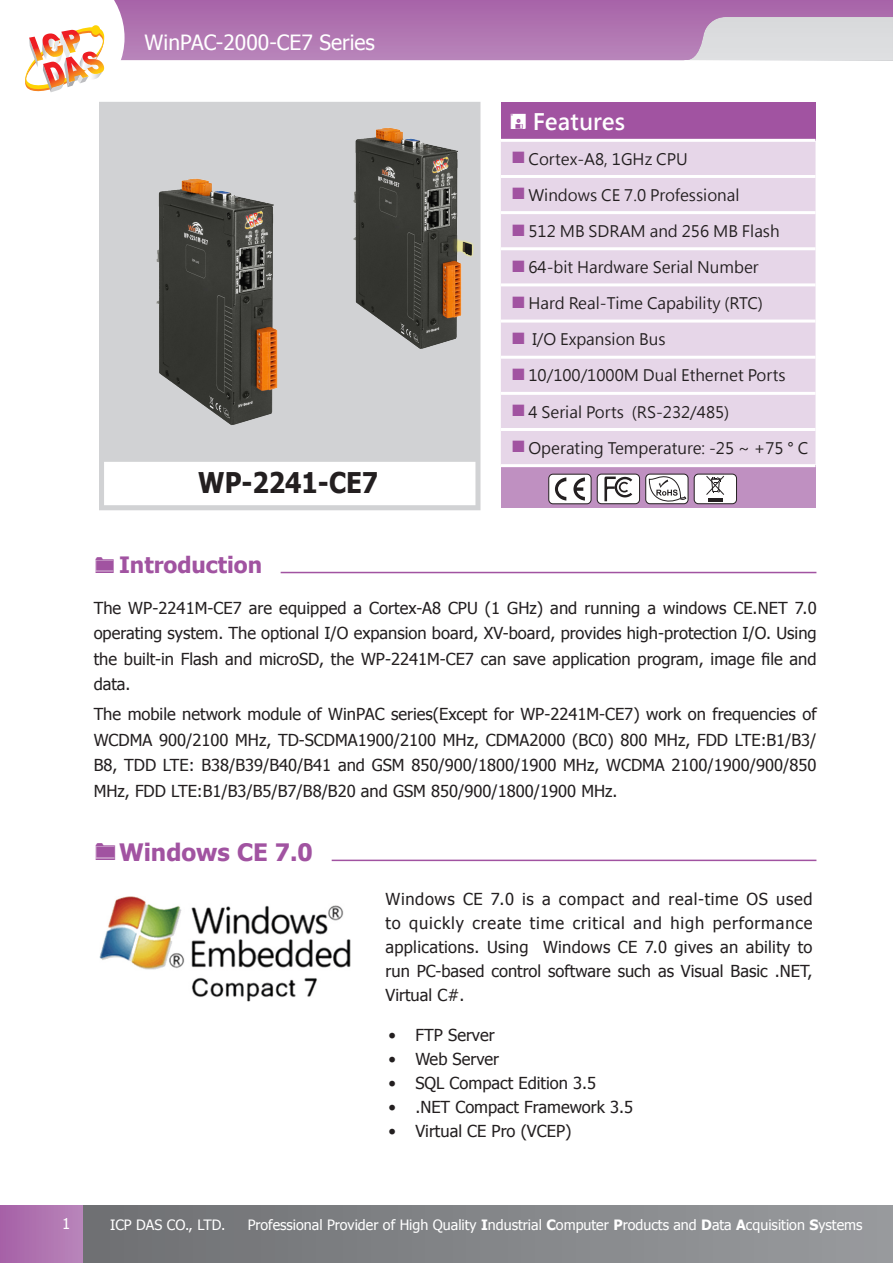
<style>
.page{position:relative;width:893px;height:1263px;background:#fff}
.page>*{position:absolute;margin:0;border:0;box-sizing:border-box;transform-origin:0 0}
._17pt_Bold_L70_K100{font:700 28.5px "Tahoma";color:#231f20;scale:.9 1}
.t1{font:700 24px "Tahoma";color:#a153a1}
.t2{font:700 22.5px "Tahoma";color:#a153a1}
.t3{font:700 22.5px "Microsoft Jheng Hei";color:#fff}
.t4{font:21px "Tahoma";color:#fff}
.t5{font:16.5px/25.5px "Tahoma";color:#231f20;text-align:justify}
.t6{font:15.75px "Microsoft Jheng Hei";color:#231f20}
.t7{font:15px "Tahoma";color:#fff}
.t8{font:14.25px "Tahoma";color:#fff}
.s1{font-weight:700}
</style>
<div class="page">
<svg style="left:125px;top:0;width:768px;height:60px;background:#b785b8"></svg>
<div style="left:83px;top:1205px;width:810px;height:58px;background:linear-gradient(to right,#6e7073,#999b9e)"></div>
<div style="left:0;top:1205px;width:83px;height:58px;background:linear-gradient(to right,#a661a7,#b986ba)"></div>
<svg style="left:25px;top:0;width:100px;height:92px"></svg>
<hr style="left:892px;top:1205px;width:1px;height:58px;background:#999b9e">
<hr style="left:281px;top:572px;width:535px;height:1px;background:#a153a1">
<hr style="left:332px;top:860px;width:484px;height:1px;background:#a153a1">
<img style="left:99px;top:896px;width:251px;height:105px">
<svg style="left:99px;top:102px;width:381px;height:408px;fill:#d1d2d4"></svg>
<div style="left:501px;top:102px;width:314px;height:38px;background:#a153a1"></div>
<div style="left:501px;top:142px;width:314px;height:322px;background:#e6d6e8"></div>
<div style="left:501px;top:466px;width:314px;height:42px;background:#bf90c1"></div>
<hr style="left:501px;top:139px;width:314px;height:3px;background:#fff">
<hr style="left:501px;top:175px;width:314px;height:3px;background:#fff">
<hr style="left:501px;top:211px;width:314px;height:3px;background:#fff">
<hr style="left:501px;top:247px;width:314px;height:3px;background:#fff">
<hr style="left:501px;top:283px;width:314px;height:3px;background:#fff">
<hr style="left:501px;top:320px;width:314px;height:3px;background:#fff">
<hr style="left:501px;top:356px;width:314px;height:3px;background:#fff">
<hr style="left:501px;top:392px;width:314px;height:3px;background:#fff">
<hr style="left:501px;top:428px;width:314px;height:3px;background:#fff">
<hr style="left:501px;top:464px;width:314px;height:3px;background:#fff">
<div style="left:549px;top:474px;width:42px;height:30px;background:#fff;border-radius:4px"></div>
<div style="left:549px;top:474px;width:42px;height:30px;border:1px solid #231f20;border-radius:4px"></div>
<svg style="left:555px;top:477px;width:11px;height:24px"></svg>
<svg style="left:573px;top:477px;width:12px;height:24px"></svg>
<div style="left:597px;top:474px;width:43px;height:30px;background:#fff;border-radius:4px"></div>
<div style="left:597px;top:474px;width:43px;height:30px;border:1px solid #231f20;border-radius:4px"></div>
<svg style="left:604px;top:477px;width:28px;height:24px"></svg>
<div style="left:646px;top:474px;width:42px;height:30px;background:#fff;border-radius:4px"></div>
<div style="left:645px;top:474px;width:43px;height:30px;border:1px solid #231f20;border-radius:4px"></div>
<svg style="left:649px;top:475px;width:37px;height:27px"></svg>
<div style="left:694px;top:474px;width:42px;height:30px;background:#fff;border-radius:4px"></div>
<div style="left:694px;top:474px;width:43px;height:30px;border:1px solid #231f20;border-radius:4px"></div>
<hr style="left:708px;top:498px;width:15px;height:4px;background:#231f20">
<svg style="left:706px;top:476px;width:18px;height:19px"></svg>
<img style="left:292px;top:114px;width:249px;height:239px">
<img style="left:156px;top:178px;width:123px;height:251px">
<svg style="left:511px;top:114px;width:15px;height:15px"></svg>
<svg style="left:513px;top:152px;width:11px;height:11px"></svg>
<svg style="left:513px;top:188px;width:11px;height:11px"></svg>
<svg style="left:513px;top:224px;width:11px;height:11px"></svg>
<svg style="left:513px;top:260px;width:11px;height:12px"></svg>
<svg style="left:513px;top:296px;width:11px;height:12px"></svg>
<svg style="left:513px;top:332px;width:11px;height:12px"></svg>
<svg style="left:513px;top:368px;width:11px;height:12px"></svg>
<svg style="left:513px;top:405px;width:11px;height:11px"></svg>
<svg style="left:513px;top:441px;width:11px;height:11px"></svg>
<p class="t4" style="left:145px;top:28px;width:232px">WinPAC-2000-CE7 Series</p>
<p class="_17pt_Bold_L70_K100" style="left:198px;top:462px;width:201px">WP-2241-CE7</p>
<p class="t2" style="left:119px;top:549px;width:145px">Introduction</p>
<p class="t3" style="left:533px;top:108px;width:94px">Features</p>
<p class="t6" style="left:528px;top:149px;width:161px">Cortex-A8, 1GHz CPU</p>
<p class="t6" style="left:528px;top:185px;width:213px">Windows CE 7.0 Professional</p>
<p class="t6" style="left:528px;top:221px;width:253px">512 MB SDRAM and 256 MB Flash</p>
<p class="t6" style="left:528px;top:257px;width:232px">64-bit Hardware Serial Number</p>
<p class="t6" style="left:528px;top:293px;width:236px">Hard Real-Time Capability (RTC)</p>
<p class="t6" style="left:532px;top:330px;width:135px">I/O Expansion Bus</p>
<p class="t6" style="left:528px;top:366px;width:259px">10/100/1000M Dual Ethernet Ports</p>
<p class="t6" style="left:528px;top:402px;width:202px">4 Serial Ports (RS-232/485)</p>
<p class="t6" style="left:528px;top:438px;width:281px">Operating Temperature: -25 ~ +75 ° C</p>
<p class="t5" style="left:94px;top:594px;width:724px">The WP-2241M-CE7 are equipped a Cortex-A8 CPU (1 GHz) and running a windows CE.NET 7.0 operating system. The optional I/O expansion board, XV-board, provides high-protection I/O. Using the built-in Flash and microSD, the WP-2241M-CE7 can save application program, image file and data.</p>
<p class="t5" style="left:94px;top:701px;width:724px">The mobile network module of WinPAC series(Except for WP-2241M-CE7) work on frequencies of WCDMA 900/2100 MHz, TD-SCDMA1900/2100 MHz, CDMA2000 (BC0) 800 MHz, FDD LTE:B1/B3/ B8, TDD LTE: B38/B39/B40/B41 and GSM 850/900/1800/1900 MHz, WCDMA 2100/1900/900/850<br>MHz, FDD LTE:B1/B3/B5/B7/B8/B20 and GSM 850/900/1800/1900 MHz.</p>
<p class="t1" style="left:119px;top:835px;width:195px">Windows CE 7.0</p>
<p class="t5" style="left:386px;top:886px;width:428px;line-height:24px">Windows CE 7.0 is a compact and real-time OS used to quickly create time critical and high performance applications. Using Windows CE 7.0 gives an ability to run PC-based control software such as Visual Basic .NET, Virtual C#.</p>
<p class="t5" style="left:388px;top:1022px;width:108px">• FTP Server</p>
<p class="t5" style="left:388px;top:1046px;width:112px">• Web Server</p>
<p class="t5" style="left:388px;top:1070px;width:209px">• SQL Compact Edition 3.5</p>
<p class="t5" style="left:388px;top:1094px;width:246px">• .NET Compact Framework 3.5</p>
<p class="t5" style="left:388px;top:1118px;width:185px">• Virtual CE Pro (VCEP)</p>
<p class="t7" style="left:62px;top:1213px;width:10px">1</p>
<p class="t8" style="left:110px;top:1215px;width:117px">ICP DAS CO., LTD.</p>
<p class="t8" style="left:248px;top:1215px;width:616px">Professional Provider of High Quality <span class="s1">I</span>ndustrial <span class="s1">C</span>omputer <span class="s1">P</span>roducts and <span class="s1">D</span>ata <span class="s1">A</span>cquisition <span class="s1">S</span>ystems</p>
</div>
